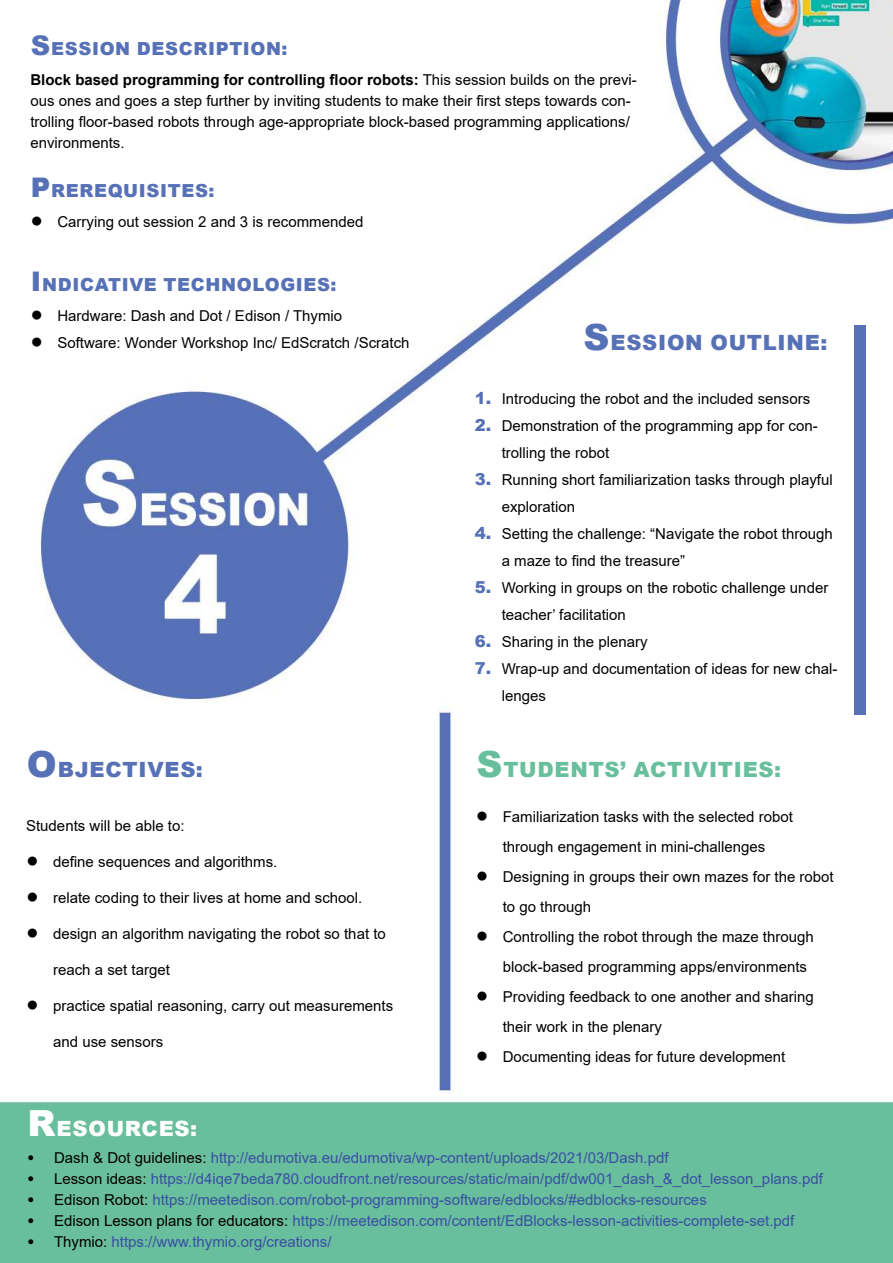
<style>
.page{position:relative;width:893px;height:1263px;background:#fff}
.page>*{position:absolute;margin:0;border:0;box-sizing:border-box;transform-origin:0 0}
.t1{font:900 21px "Arial";letter-spacing:.035em;color:#5771b7}
.t2{font:900 21px "Arial";letter-spacing:.035em;color:#68bf9e}
.t3{font:900 21px "Arial";letter-spacing:.035em;color:#fff}
.t4{font:900 18px "Arial";letter-spacing:.035em;color:#5771b7}
.t5{font:15px/27px "Arial";color:#000}
.t6{font:15px "Arial";color:#3950a2}
.s1{font-size:27px}
.s2{font-weight:700}
.s3{font-weight:900;font-size:21px}
.s4{font-size:36px}
.s5{font-weight:900;font-size:16.5px;color:#5771b7}
.s6{font-weight:900;color:#000}
.s7{color:#000}
</style>
<div class="page">
<img style="left:0;top:0;width:893px;height:1263px">
<div style="left:855px;top:325px;width:11px;height:389px;background:#5771b7"></div>
<p class="t4" style="left:31px;top:35px;width:35px"><span class="s1">S</span>ESS</p>
<p class="t4" style="left:92px;top:35px;width:197px">ION DESCRIPTION:</p>
<p class="t5" style="left:30px;top:69px;width:608px;line-height:21px"><span class="s2">Block based programming for controlling floor robots:</span> This session builds on the previ&shy;ous ones and goes a step further by inviting students to make their first steps towards con&shy;trolling floor-based robots through age-appropriate block-based programming applications/ environments.</p>
<p class="t4" style="left:31px;top:177px;width:185px"><span class="s1">P</span> REREQUISITES:</p>
<p class="t5" style="left:30px;top:208px;width:334px"><span class="s3">●</span> Carrying out session 2 and 3 is recommended</p>
<p class="t4" style="left:31px;top:271px;width:40px"><span class="s1">I</span>NDIC</p>
<p class="t4" style="left:95px;top:271px;width:142px">ATIVE TECHNOLO</p>
<p class="t4" style="left:280px;top:271px;width:58px">GIES:</p>
<p class="t5" style="left:30px;top:302px;width:313px"><span class="s3">●</span> Hardware: Dash and Dot / Edison / Thymio</p>
<p class="t5" style="left:30px;top:329px;width:381px"><span class="s3">●</span> Software: Wonder Workshop Inc/ EdScratch /Scratch</p>
<h1 class="t1" style="left:27px;top:754px;width:178px"><span class="s4">O</span> BJECTIVES:</h1>
<p class="t5" style="left:26px;top:812px;width:160px">Students will be able to:</p>
<p class="t5" style="left:26px;top:848px;width:253px"><span class="s3">●</span> define sequences and algorithms.</p>
<p class="t5" style="left:26px;top:884px;width:338px"><span class="s3">●</span> relate coding to their lives at home and school.</p>
<p class="t5" style="left:26px;top:920px;width:361px"><span class="s3">●</span> design an algorithm navigating the robot so that to</p>
<p class="t5" style="left:53px;top:956px;width:118px">reach a set target</p>
<p class="t5" style="left:26px;top:992px;width:369px"><span class="s3">●</span> practice spatial reasoning, carry out measurements</p>
<p class="t5" style="left:53px;top:1028px;width:112px">and use sensors</p>
<h1 class="t1" style="left:583px;top:327px;width:43px"><span class="s4">S</span>ESS</h1>
<h1 class="t1" style="left:658px;top:327px;width:171px">ION OUTLINE:</h1>
<p class="t5" style="left:475px;top:385px;width:337px"><span class="s5">1.</span> Introducing the robot and the included sensors</p>
<p class="t5" style="left:502px;top:412px;width:317px;text-indent:-27px"><span class="s5">2.</span> Demonstration of the programming app for con&shy;trolling the robot</p>
<p class="t5" style="left:502px;top:466px;width:332px;text-indent:-27px"><span class="s5">3.</span> Running short familiarization tasks through playful exploration</p>
<p class="t5" style="left:502px;top:520px;width:333px;text-indent:-27px"><span class="s5">4.</span> Setting the challenge: “Navigate the robot through a maze to find the treasure”</p>
<p class="t5" style="left:502px;top:574px;width:328px;text-indent:-27px"><span class="s5">5.</span> Working in groups on the robotic challenge under teacher’ facilitation</p>
<p class="t5" style="left:475px;top:628px;width:174px"><span class="s5">6.</span> Sharing in the plenary</p>
<p class="t5" style="left:502px;top:655px;width:337px;text-indent:-27px"><span class="s5">7.</span> Wrap-up and documentation of ideas for new chal&shy;lenges</p>
<h1 class="t2" style="left:476px;top:754px;width:306px"><span class="s4">S</span>TUDENTS’ ACTIVITIES:</h1>
<p class="t5" style="left:476px;top:802px;width:319px;line-height:30px;text-align:center"><span class="s3">●</span> Familiarization tasks with the selected robot through engagement in mini-challenges</p>
<p class="t5" style="left:503px;top:862px;width:332px;line-height:30px;text-indent:-27px"><span class="s3">●</span> Designing in groups their own mazes for the robot to go through</p>
<p class="t5" style="left:503px;top:922px;width:312px;line-height:30px;text-indent:-27px"><span class="s3">●</span> Controlling the robot through the maze through block-based programming apps/environments</p>
<p class="t5" style="left:503px;top:982px;width:313px;line-height:30px;text-indent:-27px"><span class="s3">●</span> Providing feedback to one another and sharing their work in the plenary</p>
<p class="t5" style="left:476px;top:1043px;width:311px"><span class="s3">●</span> Documenting ideas for future development</p>
<h1 class="t3" style="left:28px;top:1113px;width:171px"><span class="s4">R</span>ESOURCES:</h1>
<p class="t6" style="left:27px;top:1147px;width:643px"><span class="s6">•</span> <span class="s7">Dash &amp; Dot guidelines:</span> http://edumotiva.eu/edumotiva/wp-content/uploads/2021/03/Dash.pdf</p>
<p class="t6" style="left:27px;top:1168px;width:797px"><span class="s6">•</span> <span class="s7">Lesson ideas:</span> https://d4iqe7beda780.cloudfront.net/resources/static/main/pdf/dw001_dash_&amp;_dot_lesson_plans.pdf</p>
<p class="t6" style="left:27px;top:1189px;width:681px"><span class="s6">•</span> <span class="s7">Edison Robot:</span> https://meetedison.com/robot-programming-software/edblocks/#edblocks-resources</p>
<p class="t6" style="left:27px;top:1210px;width:769px"><span class="s6">•</span> <span class="s7">Edison Lesson plans for educators:</span> https://meetedison.com/content/EdBlocks-lesson-activities-complete-set.pdf</p>
<p class="t6" style="left:27px;top:1231px;width:306px"><span class="s6">•</span> <span class="s7">Thymio:</span> https://www.thymio.org/creations/</p>
</div>
